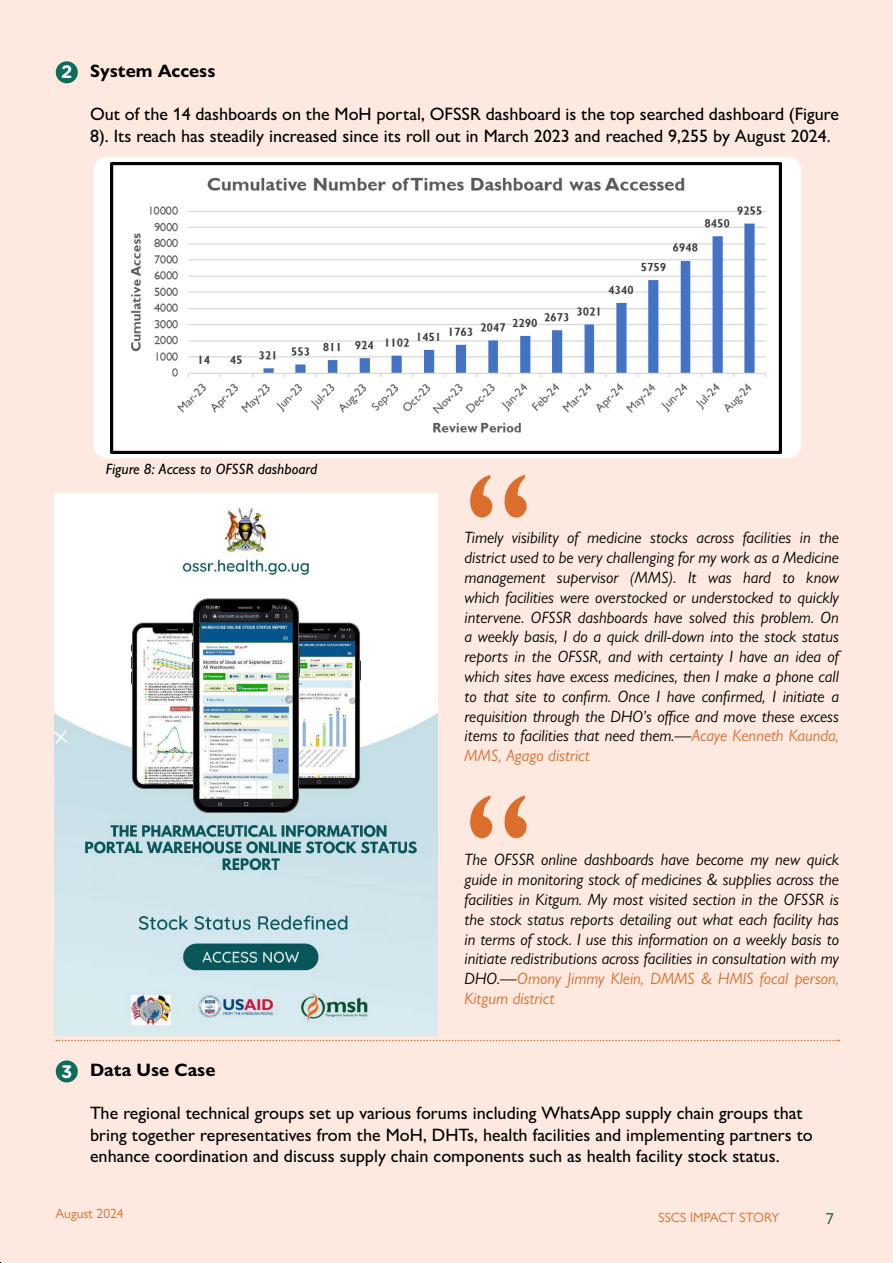
<style>
.page{position:relative;width:893px;height:1263px;background:#fde9e0}
.page>*{position:absolute;margin:0;border:0;box-sizing:border-box;transform-origin:0 0}
.t1{font:500 172.5px "Gill Sans Nova";color:#db6e2d}
.t2{font:500 18px/21.6px "Gill Sans Nova";color:#000}
.t3{font:700 18px "Gill Sans Nova";color:#000}
.t4{font:700 18px "Gotham Rnd";color:#fff}
.t5{font:italic 16.5px/19.8px "Gill Sans Nova";color:#000;text-align:justify}
.t6{font:italic 500 15px "Gill Sans Nova";color:#000}
.t7{font:15px "Open Sans";color:#10522f}
.t8{font:13.5px "Gill Sans Nova";color:#db6e2d}
.s1{color:#db6e2d}
</style>
<div class="page">
<div style="left:94px;top:157px;width:707px;height:301px;background:#fff;border-radius:13px"></div>
<img style="left:110px;top:162px;width:671px;height:292px">
<div style="left:56px;top:61px;width:22px;height:22px;background:#0d6d5b;border-radius:50%"></div>
<div style="left:56px;top:1060px;width:22px;height:22px;background:#0d6d5b;border-radius:50%"></div>
<svg style="left:56px;top:1040px;width:783px;height:1px"></svg>
<img style="left:54px;top:493px;width:383px;height:543px">
<p class="t4" style="left:61px;top:59px;width:13px">2</p>
<p class="t3" style="left:90px;top:60px;width:127px">System Access</p>
<p class="t2" style="left:90px;top:103px;width:750px">Out of the 14 dashboards on the MoH portal, OFSSR dashboard is the top searched dashboard (Figure<br>8). Its reach has steadily increased since its roll out in March 2023 and reached 9,255 by August 2024.</p>
<p class="t6" style="left:106px;top:459px;width:213px">Figure 8: Access to OFSSR dashboard</p>
<h1 class="t1" style="left:464px;top:430px;width:71px">“</h1>
<p class="t5" style="left:464px;top:527px;width:376px">Timely visibility of medicine stocks across facilities in the district used to be very challenging for my work as a Medicine management supervisor (MMS). It was hard to know which facilities were overstocked or understocked to quickly intervene. OFSSR dashboards have solved this problem. On a weekly basis, I do a quick drill-down into the stock status reports in the OFSSR, and with certainty I have an idea of which sites have excess medicines, then I make a phone call to that site to confirm. Once I have confirmed, I initiate a requisition through the DHO’s office and move these excess items to facilities that need them.—<span class="s1">Acaye Kenneth Kaunda, MMS, Agago district</span></p>
<h1 class="t1" style="left:464px;top:751px;width:71px">“</h1>
<p class="t5" style="left:464px;top:850px;width:376px">The OFSSR online dashboards have become my new quick guide in monitoring stock of medicines &amp; supplies across the facilities in Kitgum. My most visited section in the OFSSR is the stock status reports detailing out what each facility has in terms of stock. I use this information on a weekly basis to initiate redistributions across facilities in consultation with my DHO.—<span class="s1">Omony Jimmy Klein, DMMS &amp; HMIS focal person, Kitgum district</span></p>
<p class="t4" style="left:61px;top:1058px;width:13px">3</p>
<p class="t3" style="left:90px;top:1059px;width:127px">Data Use Case</p>
<p class="t2" style="left:90px;top:1102px;width:724px">The regional technical groups set up various forums including WhatsApp supply chain groups that bring together representatives from the MoH, DHTs, health facilities and implementing partners to enhance coordination and discuss supply chain components such as health facility stock status.</p>
<p class="t8" style="left:55px;top:1205px;width:70px">August 2024</p>
<p class="t7" style="left:825px;top:1208px;width:10px">7</p>
<p class="t8" style="left:658px;top:1209px;width:122px">SSCS IMPACT STORY</p>
</div>
